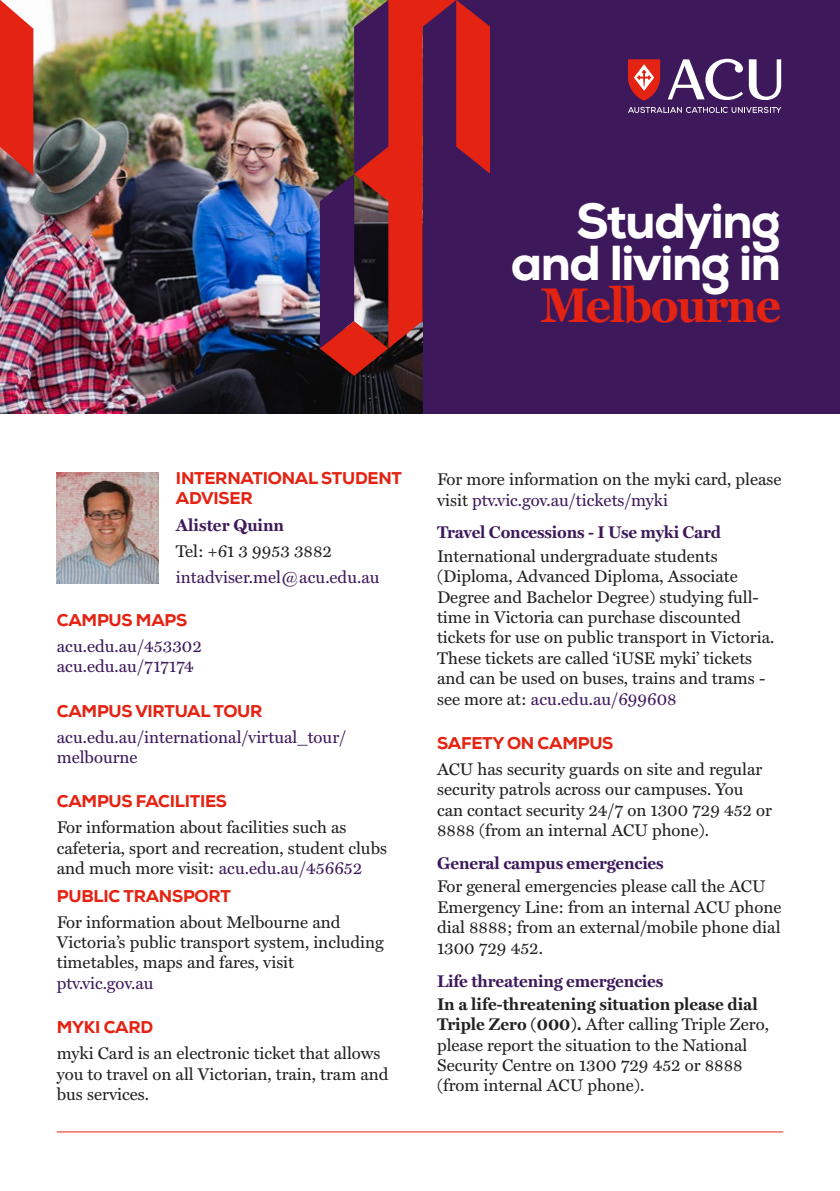
<style>
.page{position:relative;width:840px;height:1191px;background:#fff}
.page>*{position:absolute;margin:0;border:0;box-sizing:border-box;transform-origin:0 0}
.t1{font:800 49px/41.6px "Nexa";letter-spacing:-.03em;color:#fff;text-align:right}
.t2{font:700 49px "Miller Text";letter-spacing:-.03em;color:#e42313}
.t3{font:17px/20.4px "Miller Text";color:#232120}
.t4{font:17px/20.4px "Miller Text";color:#3d195b}
.t5{font:800 17px/20.4px "Nexa";letter-spacing:-.015em;color:#e42313}
.t6{font:700 17px "Miller Text";letter-spacing:-.01em;color:#3d195b}
.s1{color:#3d195b}
.s2{font-weight:700}
</style>
<div class="page">
<div style="left:412px;top:0;width:427px;height:413px;background:#3d195b"></div>
<img style="left:0;top:0;width:422px;height:413px">
<svg style="left:0;top:0;width:33px;height:176px;background:#da372a"></svg>
<svg style="left:320px;top:0;width:169px;height:376px"></svg>
<svg style="left:628px;top:59px;width:31px;height:42px"></svg>
<svg style="left:628px;top:107px;width:152px;height:6px"></svg>
<svg style="left:748px;top:59px;width:32px;height:41px"></svg>
<svg style="left:667px;top:59px;width:75px;height:41px"></svg>
<img style="left:57px;top:472px;width:102px;height:111px">
<hr style="left:57px;top:1131px;width:725px;height:1px;background:#e42313">
<h1 class="t1" style="left:510px;top:201px;width:271px">Studying and living in</h1>
<h1 class="t2" style="left:540px;top:266px;width:241px">Melbourne</h1>
<p class="t5" style="left:176px;top:468px;width:227px">INTERNATIONAL STUDENT<br>ADVISER</p>
<p class="t6" style="left:176px;top:511px;width:110px">Alister Quinn</p>
<p class="t3" style="left:176px;top:539px;width:158px">Tel: +61 3 9953 3882</p>
<p class="t4" style="left:176px;top:565px;width:205px">intadviser.mel@acu.edu.au</p>
<p class="t5" style="left:57px;top:610px;width:132px">CAMPUS MAPS</p>
<p class="t4" style="left:57px;top:634px;width:146px">acu.edu.au/453302 acu.edu.au/717174</p>
<p class="t5" style="left:57px;top:700px;width:207px">CAMPUS VIRTUAL TOUR</p>
<p class="t4" style="left:57px;top:725px;width:291px">acu.edu.au/international/virtual_tour/ melbourne</p>
<p class="t5" style="left:57px;top:791px;width:172px">CAMPUS FACILITIES</p>
<p class="t3" style="left:57px;top:816px;width:331px">For information about facilities such as cafeteria, sport and recreation, student clubs and much more visit: <span class="s1">acu.edu.au/456652</span></p>
<p class="t5" style="left:57px;top:885px;width:175px">PUBLIC TRANSPORT</p>
<p class="t3" style="left:57px;top:910px;width:328px">For information about Melbourne and<br>Victoria’s public transport system, including timetables, maps and fares, visit</p>
<p class="t4" style="left:57px;top:971px;width:98px">ptv.vic.gov.au</p>
<p class="t5" style="left:57px;top:1017px;width:98px">MYKI CARD</p>
<p class="t3" style="left:57px;top:1042px;width:333px">myki Card is an electronic ticket that allows you to travel on all Victorian, train, tram and bus services.</p>
<p class="t3" style="left:437px;top:468px;width:346px">For more information on the myki card, please visit <span class="s1">ptv.vic.gov.au/tickets/myki</span></p>
<p class="t6" style="left:437px;top:519px;width:285px">Travel Concessions - I Use myki Card</p>
<p class="t3" style="left:437px;top:544px;width:339px">International undergraduate students (Diploma, Advanced Diploma, Associate Degree and Bachelor Degree) studying full&shy;time in Victoria can purchase discounted tickets for use on public transport in Victoria.<br>These tickets are called ‘iUSE myki’ tickets and can be used on buses, trains and trams - see more at: <span class="s1">acu.edu.au/699608</span></p>
<p class="t5" style="left:437px;top:733px;width:178px">SAFETY ON CAMPUS</p>
<p class="t3" style="left:437px;top:757px;width:336px">ACU has security guards on site and regular security patrols across our campuses. You can contact security 24/7 on 1300 729 452 or 8888 (from an internal ACU phone).</p>
<p class="t6" style="left:437px;top:850px;width:228px">General campus emergencies</p>
<p class="t3" style="left:437px;top:875px;width:346px">For general emergencies please call the ACU Emergency Line: from an internal ACU phone dial 8888; from an external/mobile phone dial 1300 729 452.</p>
<p class="t6" style="left:437px;top:967px;width:228px">Life threatening emergencies</p>
<p class="t3" style="left:437px;top:992px;width:333px"><span class="s2">In a life-threatening situation please dial Triple Zero (000).</span> After calling Triple Zero, please report the situation to the National Security Centre on 1300 729 452 or 8888 (from internal ACU phone).</p>
</div>
